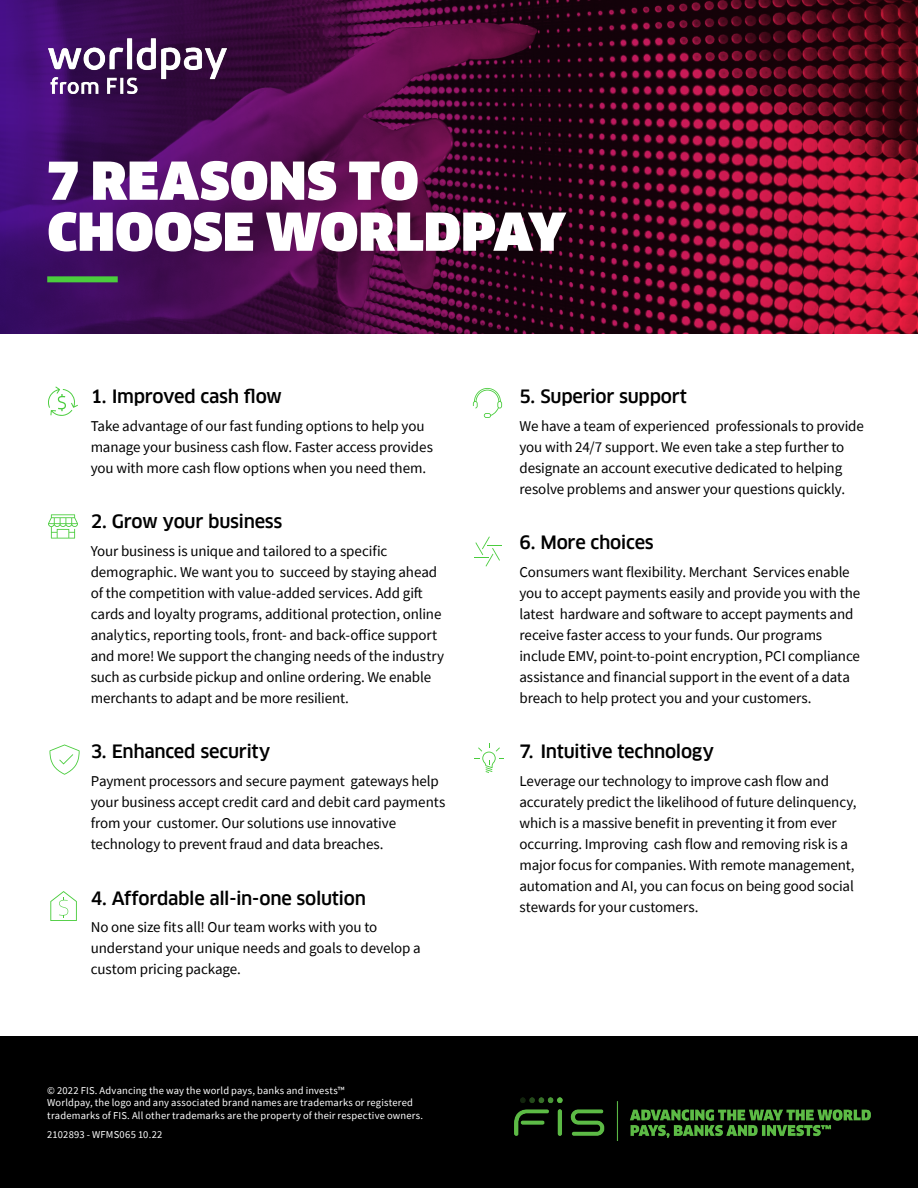
<style>
.page{position:relative;width:918px;height:1188px;background:#fff}
.page>*{position:absolute;margin:0;border:0;box-sizing:border-box;transform-origin:0 0}
.t1{font:900 51px "Clan OT";letter-spacing:.005em;color:#fff}
.t2{font:500 18px "Clan OT";letter-spacing:-.02em;color:#000}
.t3{font:15px/21px "Source Sans Pro";letter-spacing:-.01em;color:#000}
.LEGALS{font:10.5px/12.6px "Source Sans Pro";letter-spacing:.015em;color:#fff}
</style>
<div class="page">
<div style="left:0;top:1037px;width:918px;height:151px;background:#000"></div>
<svg style="left:0;top:0;width:918px;height:334px;background:#4d0b37"></svg>
<div style="left:47px;top:276px;width:71px;height:6px;background:#4bcd3e"></div>
<img style="left:49px;top:39px;width:177px;height:55px">
<svg style="left:50px;top:891px;width:27px;height:30px"></svg>
<svg style="left:48px;top:514px;width:30px;height:25px"></svg>
<svg style="left:49px;top:744px;width:31px;height:31px"></svg>
<svg style="left:48px;top:386px;width:30px;height:30px"></svg>
<svg style="left:473px;top:388px;width:29px;height:30px"></svg>
<svg style="left:474px;top:537px;width:27px;height:30px"></svg>
<svg style="left:474px;top:743px;width:30px;height:30px"></svg>
<img style="left:515px;top:1098px;width:356px;height:43px">
<p class="t1" style="left:47px;top:152px;width:373px">7 REASONS TO</p>
<p class="t1" style="left:48px;top:203px;width:520px">CHOOSE WORLDPAY</p>
<p class="t2" style="left:91px;top:386px;width:193px">1. Improved cash flow</p>
<p class="t3" style="left:91px;top:415px;width:344px">Take advantage of our fast funding options to help you manage your business cash flow. Faster access provides you with more cash flow options when you need them.</p>
<p class="t2" style="left:91px;top:511px;width:193px">2. Grow your business</p>
<p class="t3" style="left:91px;top:540px;width:355px">Your business is unique and tailored to a specific demographic. We want you to succeed by staying ahead of the competition with value-added services. Add gift cards and loyalty programs, additional protection, online analytics, reporting tools, front- and back-office support and more! We support the changing needs of the industry such as curbside pickup and online ordering. We enable merchants to adapt and be more resilient.</p>
<p class="t2" style="left:91px;top:741px;width:181px">3. Enhanced security</p>
<p class="t3" style="left:91px;top:771px;width:356px">Payment processors and secure payment gateways help your business accept credit card and debit card payments from your customer. Our solutions use innovative technology to prevent fraud and data breaches.</p>
<p class="t2" style="left:91px;top:888px;width:277px">4. Affordable all-in-one solution</p>
<p class="t3" style="left:91px;top:917px;width:331px">No one size fits all! Our team works with you to understand your unique needs and goals to develop a custom pricing package.</p>
<p class="LEGALS" style="left:47px;top:1084px;width:299px">© 2022 FIS. Advancing the way the world pays, banks and invests™</p>
<p class="LEGALS" style="left:47px;top:1097px;width:377px">Worldpay, the logo and any associated brand names are trademarks or registered trademarks of FIS. All other trademarks are the property of their respective owners.</p>
<p class="LEGALS" style="left:47px;top:1129px;width:117px">2102893 - WFMS065 10.22</p>
<p class="t2" style="left:519px;top:386px;width:169px">5. Superior support</p>
<p class="t3" style="left:519px;top:415px;width:346px">We have a team of experienced professionals to provide you with 24/7 support. We even take a step further to designate an account executive dedicated to helping resolve problems and answer your questions quickly.</p>
<p class="t2" style="left:519px;top:532px;width:136px">6. More choices</p>
<p class="t3" style="left:519px;top:561px;width:342px">Consumers want flexibility. Merchant Services enable you to accept payments easily and provide you with the latest hardware and software to accept payments and receive faster access to your funds. Our programs include EMV, point-to-point encryption, PCI compliance assistance and financial support in the event of a data breach to help protect you and your customers.</p>
<p class="t2" style="left:519px;top:741px;width:196px">7. Intuitive technology</p>
<p class="t3" style="left:519px;top:771px;width:339px">Leverage our technology to improve cash flow and accurately predict the likelihood of future delinquency, which is a massive benefit in preventing it from ever occurring. Improving cash flow and removing risk is a major focus for companies. With remote management, automation and AI, you can focus on being good social stewards for your customers.</p>
</div>
